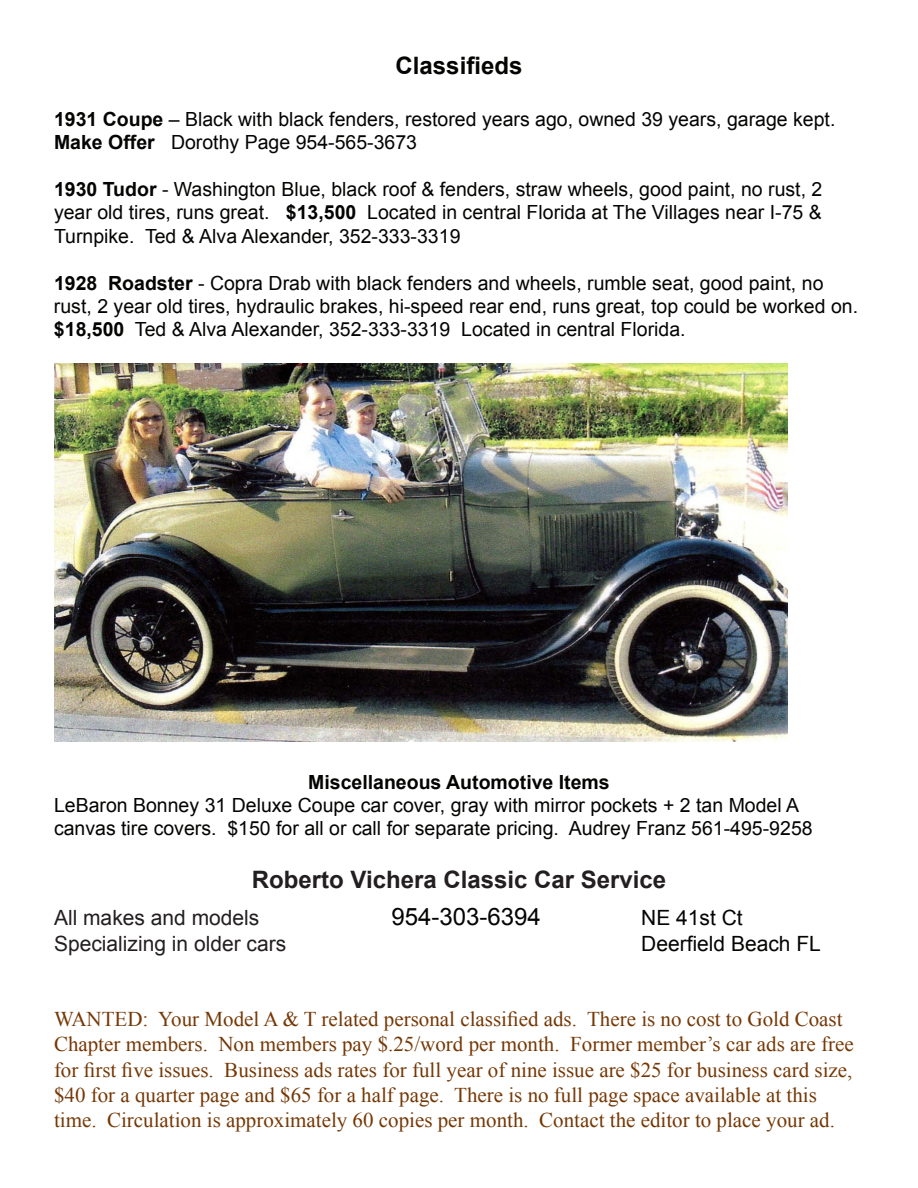
<style>
.page{position:relative;width:918px;height:1188px;background:#fff}
.page>*{position:absolute;margin:0;border:0;box-sizing:border-box;transform-origin:0 0}
.t1{font:700 24px "Arial";color:#231f20}
.t2{font:24px "Arial";color:#040503}
.t3{font:700 24px "Arial";color:#040503}
.t4{font:21px/25.2px "Times New Roman";color:#753805}
.t5{font:21px "Arial";color:#231f20}
.t6{font:21px "Arial";color:#040503}
.t7{font:19.5px/23.4px "Arial";color:#040503}
.t8{font:700 19.5px "Arial";color:#040503}
.s1{font-weight:700}
</style>
<div class="page">
<img style="left:54px;top:364px;width:733px;height:378px">
<p class="t3" style="left:396px;top:49px;width:128px">Classifieds</p>
<p class="t7" style="left:54px;top:107px;width:783px"><span class="s1">1931 Coupe</span> – Black with black fenders, restored years ago, owned 39 years, garage kept.<br><span class="s1">Make Offer</span> Dorothy Page 954-565-3673</p>
<p class="t7" style="left:54px;top:178px;width:770px;text-align:justify"><span class="s1">1930 Tudor</span> - Washington Blue, black roof &amp; fenders, straw wheels, good paint, no rust, 2 year old tires, runs great. <span class="s1">$13,500</span> Located in central Florida at The Villages near I-75 &amp; Turnpike. Ted &amp; Alva Alexander, 352-333-3319</p>
<p class="t7" style="left:54px;top:271px;width:806px"><span class="s1">1928 Roadster</span> - Copra Drab with black fenders and wheels, rumble seat, good paint, no rust, 2 year old tires, hydraulic brakes, hi-speed rear end, runs great, top could be worked on. <span class="s1">$18,500</span> Ted &amp; Alva Alexander, 352-333-3319 Located in central Florida.</p>
<p class="t8" style="left:308px;top:769px;width:303px">Miscellaneous Automotive Items</p>
<p class="t7" style="left:54px;top:794px;width:747px">LeBaron Bonney 31 Deluxe Coupe car cover, gray with mirror pockets + 2 tan Model A</p>
<p class="t7" style="left:54px;top:817px;width:760px">canvas tire covers. $150 for all or call for separate pricing. Audrey Franz 561-495-9258</p>
<p class="t1" style="left:252px;top:863px;width:416px">Roberto Vichera Classic Car Service</p>
<p class="t5" style="left:54px;top:904px;width:207px">All makes and models</p>
<p class="t2" style="left:392px;top:901px;width:151px">954-303-6394</p>
<p class="t6" style="left:641px;top:904px;width:103px">NE 41st Ct</p>
<p class="t5" style="left:54px;top:929px;width:234px">Specializing in older cars</p>
<p class="t6" style="left:641px;top:929px;width:181px">Deerfield Beach FL</p>
<p class="t4" style="left:54px;top:1006px;width:801px">WANTED: Your Model A &amp; T related personal classified ads. There is no cost to Gold Coast Chapter members. Non members pay $.25/word per month. Former member’s car ads are free for first five issues. Business ads rates for full year of nine issue are $25 for business card size, $40 for a quarter page and $65 for a half page. There is no full page space available at this time. Circulation is approximately 60 copies per month. Contact the editor to place your ad.</p>
</div>
